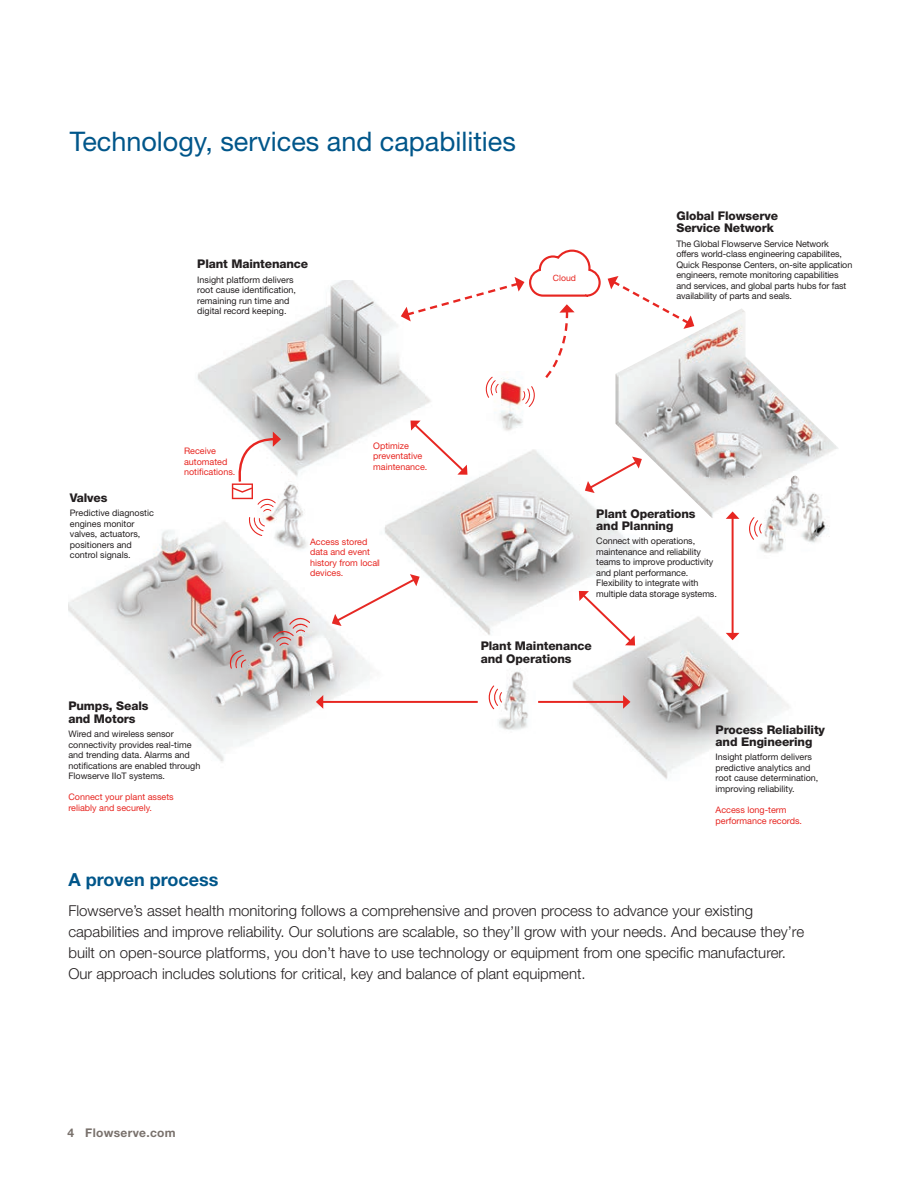
<style>
.page{position:relative;width:918px;height:1188px;background:#fff}
.page>*{position:absolute;margin:0;border:0;box-sizing:border-box;transform-origin:0 0}
.Headline_Level_2__bl{font:27px "Helvetica Neue LT Std";color:#00568a}
.Subhead_Level_1__blu{font:700 18px "Helvetica Neue LT Std";color:#00568a}
.Body_copy{font:300 15px/21px "Helvetica Neue LT Std";color:#231f20}
.t1{font:800 12px/12.8px "Helvetica Neue LT Std";letter-spacing:-.01em;color:#231f20}
.t2{font:700 12px "Helvetica Neue LT Std";letter-spacing:.025em;color:#79716c}
.t3{font:9px/10.5px "Helvetica Neue LT Std";letter-spacing:-.01em;color:#231f20}
.t4{font:9px/10.5px "Helvetica Neue LT Std";color:#e72621}
.t5{font:8.7px "Helvetica Neue LT Std";color:#e72621}
</style>
<div class="page">
<img style="left:551px;top:593px;width:238px;height:186px">
<img style="left:69px;top:521px;width:332px;height:241px">
<svg style="left:228px;top:650px;width:18px;height:19px"></svg>
<svg style="left:273px;top:616px;width:37px;height:30px"></svg>
<img style="left:615px;top:309px;width:223px;height:209px">
<img style="left:197px;top:280px;width:224px;height:210px">
<img style="left:257px;top:482px;width:57px;height:82px">
<img style="left:500px;top:407px;width:23px;height:24px">
<svg style="left:232px;top:432px;width:49px;height:104px"></svg>
<img style="left:380px;top:450px;width:261px;height:199px">
<img style="left:493px;top:668px;width:58px;height:62px">
<svg style="left:488px;top:686px;width:14px;height:23px"></svg>
<div style="left:373px;top:442px;width:55px;height:37px;background:#fff"></div>
<hr style="left:538px;top:701px;width:87px;height:2px;background:#e72621">
<svg style="left:623px;top:695px;width:7px;height:14px"></svg>
<hr style="left:322px;top:701px;width:156px;height:2px;background:#e72621">
<svg style="left:316px;top:695px;width:7px;height:14px"></svg>
<svg style="left:332px;top:574px;width:88px;height:52px"></svg>
<svg style="left:585px;top:457px;width:57px;height:36px"></svg>
<svg style="left:411px;top:421px;width:56px;height:54px"></svg>
<svg style="left:579px;top:591px;width:56px;height:55px"></svg>
<hr style="left:732px;top:517px;width:2px;height:117px;background:#e72621">
<svg style="left:726px;top:511px;width:13px;height:8px"></svg>
<svg style="left:726px;top:633px;width:13px;height:7px"></svg>
<svg style="left:401px;top:249px;width:200px;height:158px"></svg>
<svg style="left:608px;top:276px;width:86px;height:53px"></svg>
<img style="left:752px;top:475px;width:83px;height:78px">
<svg style="left:748px;top:517px;width:14px;height:23px"></svg>
<p class="Headline_Level_2__bl" style="left:70px;top:125px;width:448px">Technology, services and capabilities</p>
<p class="t1" style="left:197px;top:258px;width:112px">Plant Maintenance</p>
<p class="t3" style="left:197px;top:274px;width:100px">Insight platform delivers root cause identification, remaining run time and digital record keeping.</p>
<p class="t5" style="left:553px;top:273px;width:25px">Cloud</p>
<p class="t1" style="left:676px;top:209px;width:103px">Global Flowserve<br>Service Network</p>
<p class="t3" style="left:676px;top:238px;width:177px">The Global Flowserve Service Network offers world-class engineering capabilites, Quick Response Centers, on-site application engineers, remote monitoring capabilities and services, and global parts hubs for fast availability of parts and seals.</p>
<p class="t1" style="left:70px;top:491px;width:39px">Valves</p>
<p class="t3" style="left:70px;top:508px;width:86px">Predictive diagnostic engines monitor valves, actuators, positioners and control signals.</p>
<p class="t4" style="left:184px;top:445px;width:53px">Receive automated notifications.</p>
<p class="t4" style="left:373px;top:440px;width:56px">Optimize preventative maintenance.</p>
<p class="t4" style="left:310px;top:536px;width:71px">Access stored data and event history from local devices.</p>
<p class="t1" style="left:596px;top:507px;width:101px">Plant Operations and Planning</p>
<p class="t3" style="left:596px;top:536px;width:122px">Connect with operations, maintenance and reliability teams to improve productivity and plant performance.<br>Flexibility to integrate with multiple data storage systems.</p>
<p class="t1" style="left:68px;top:700px;width:82px">Pumps, Seals and Motors</p>
<p class="t3" style="left:68px;top:729px;width:134px">Wired and wireless sensor connectivity provides real-time and trending data. Alarms and notifications are enabled through<br>Flowserve IIoT systems.</p>
<p class="t4" style="left:68px;top:792px;width:107px">Connect your plant assets reliably and securely.</p>
<p class="t1" style="left:481px;top:640px;width:112px">Plant Maintenance and Operations</p>
<p class="t1" style="left:716px;top:723px;width:111px">Process Reliability and Engineering</p>
<p class="t3" style="left:716px;top:752px;width:104px">Insight platform delivers predictive analytics and root cause determination, improving reliability.</p>
<p class="t4" style="left:716px;top:804px;width:88px">Access long-term performance records.</p>
<p class="Subhead_Level_1__blu" style="left:68px;top:869px;width:152px">A proven process</p>
<p class="Body_copy" style="left:68px;top:900px;width:737px">Flowserve’s asset health monitoring follows a comprehensive and proven process to advance your existing capabilities and improve reliability. Our solutions are scalable, so they’ll grow with your needs. And because they’re built on open-source platforms, you don’t have to use technology or equipment from one specific manufacturer.<br>Our approach includes solutions for critical, key and balance of plant equipment.</p>
<h3 class="t2" style="left:67px;top:1125px;width:110px">4 Flowserve.com</h3>
</div>
